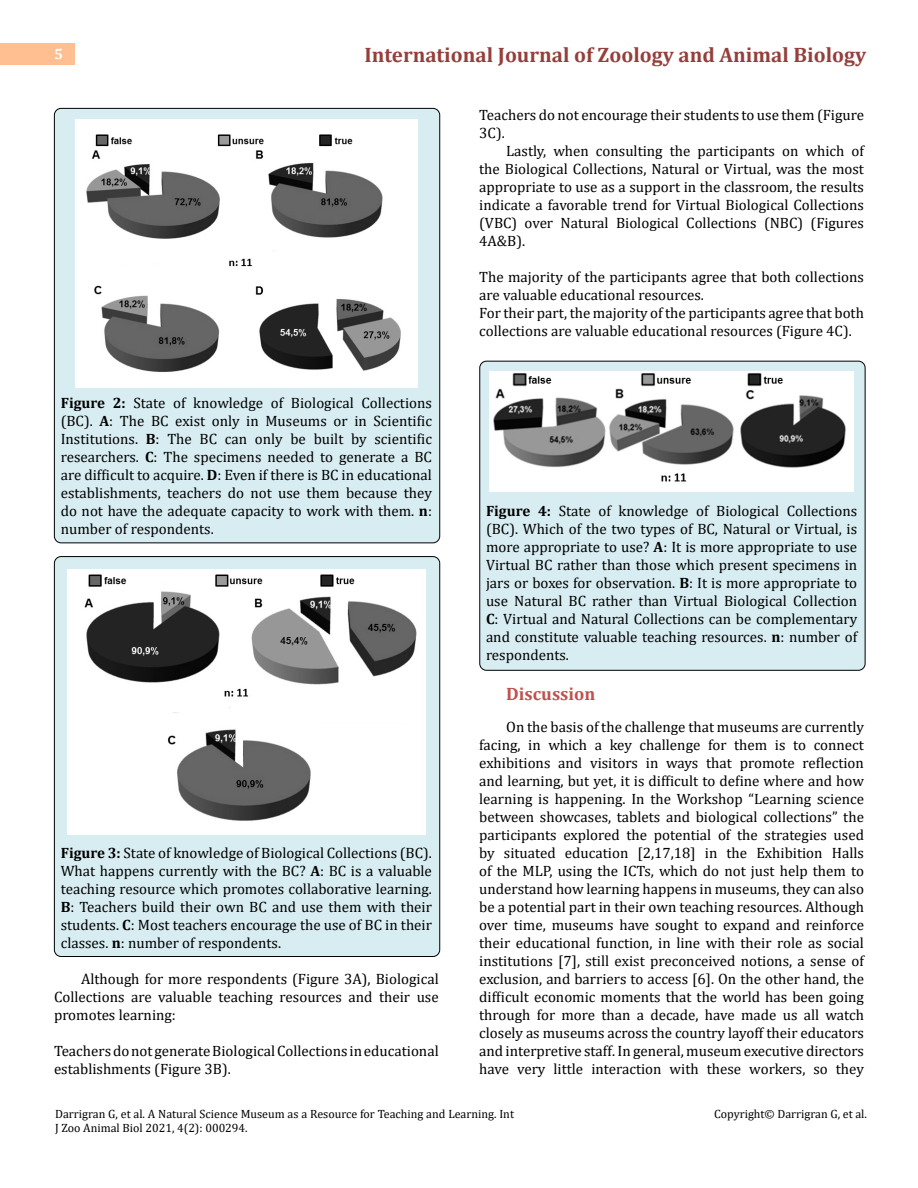
<style>
.page{position:relative;width:918px;height:1188px;background:#fff}
.page>*{position:absolute;margin:0;border:0;box-sizing:border-box;transform-origin:0 0}
.t1{font:700 21px "Cambria";color:#953f3c}
.t2{font:700 18px "Cambria";color:#c0504d}
.t3{font:15px/18px "Cambria";color:#000;text-align:justify}
.t4{font:700 15px "Cambria";color:#fff}
.t5{font:12px/14.4px "Cambria";color:#000}
.s1{font-weight:700}
</style>
<div class="page">
<div style="left:0;top:43px;width:75px;height:21px;background:#ffbf91"></div>
<div style="left:480px;top:361px;width:385px;height:309px;background:#d8edf2;border-radius:7px"></div>
<div style="left:479px;top:361px;width:387px;height:310px;border:1px solid #000;border-radius:7px"></div>
<div style="left:54px;top:557px;width:386px;height:400px;background:#d8edf2;border-radius:7px"></div>
<div style="left:54px;top:108px;width:386px;height:435px;background:#d8edf2;border-radius:7px"></div>
<img style="left:76px;top:120px;width:341px;height:268px">
<img style="left:67px;top:570px;width:358px;height:264px">
<img style="left:489px;top:372px;width:365px;height:120px">
<p class="t4" style="left:54px;top:44px;width:10px">5</p>
<h1 class="t1" style="left:364px;top:40px;width:503px">International Journal of Zoology and Animal Biology</h1>
<p class="t3" style="left:61px;top:393px;width:373px"><span class="s1">Figure 2:</span> State of knowledge of Biological Collections (BC). <span class="s1">A</span>: The BC exist only in Museums or in Scientific Institutions. <span class="s1">B</span>: The BC can only be built by scientific researchers. <span class="s1">C</span>: The specimens needed to generate a BC are difficult to acquire. <span class="s1">D</span>: Even if there is BC in educational establishments, teachers do not use them because they do not have the adequate capacity to work with them. <span class="s1">n</span>: number of respondents.</p>
<p class="t3" style="left:61px;top:843px;width:373px"><span class="s1">Figure 3:</span> State of knowledge of Biological Collections (BC).<br>What happens currently with the BC? <span class="s1">A</span>: BC is a valuable teaching resource which promotes collaborative learning.<br><span class="s1">B</span>: Teachers build their own BC and use them with their students. <span class="s1">C</span>: Most teachers encourage the use of BC in their classes. <span class="s1">n</span>: number of respondents.</p>
<p class="t3" style="left:54px;top:969px;width:386px;text-indent:27px">Although for more respondents (Figure 3A), Biological Collections are valuable teaching resources and their use promotes learning:</p>
<p class="t3" style="left:54px;top:1041px;width:386px">Teachers do not generate Biological Collections in educational establishments (Figure 3B).</p>
<p class="t3" style="left:479px;top:105px;width:386px">Teachers do not encourage their students to use them (Figure<br>3C).</p>
<p class="t3" style="left:479px;top:141px;width:386px;text-indent:27px">Lastly, when consulting the participants on which of the Biological Collections, Natural or Virtual, was the most appropriate to use as a support in the classroom, the results indicate a favorable trend for Virtual Biological Collections (VBC) over Natural Biological Collections (NBC) (Figures 4A&amp;B).</p>
<p class="t3" style="left:479px;top:267px;width:386px;text-align:left">The majority of the participants agree that both collections are valuable educational resources.<br>For their part, the majority of the participants agree that both collections are valuable educational resources (Figure 4C).</p>
<p class="t3" style="left:486px;top:501px;width:373px"><span class="s1">Figure 4:</span> State of knowledge of Biological Collections (BC). Which of the two types of BC, Natural or Virtual, is more appropriate to use? <span class="s1">A</span>: It is more appropriate to use Virtual BC rather than those which present specimens in jars or boxes for observation. <span class="s1">B</span>: It is more appropriate to use Natural BC rather than Virtual Biological Collection <span class="s1">C</span>: Virtual and Natural Collections can be complementary and constitute valuable teaching resources. <span class="s1">n</span>: number of respondents.</p>
<p class="t2" style="left:506px;top:681px;width:91px">Discussion</p>
<p class="t3" style="left:479px;top:717px;width:386px;text-indent:27px">On the basis of the challenge that museums are currently facing, in which a key challenge for them is to connect exhibitions and visitors in ways that promote reflection and learning, but yet, it is difficult to define where and how learning is happening. In the Workshop “Learning science between showcases, tablets and biological collections” the participants explored the potential of the strategies used by situated education [2,17,18] in the Exhibition Halls of the MLP, using the ICTs, which do not just help them to understand how learning happens in museums, they can also be a potential part in their own teaching resources. Although over time, museums have sought to expand and reinforce their educational function, in line with their role as social institutions [7], still exist preconceived notions, a sense of exclusion, and barriers to access [6]. On the other hand, the difficult economic moments that the world has been going through for more than a decade, have made us all watch closely as museums across the country layoff their educators and interpretive staff. In general, museum executive directors have very little interaction with these workers, so they</p>
<p class="t5" style="left:55px;top:1106px;width:460px">Darrigran G, et al. A Natural Science Museum as a Resource for Teaching and Learning. Int<br>J Zoo Animal Biol 2021, 4(2): 000294.</p>
<p class="t5" style="left:714px;top:1106px;width:154px">Copyright© Darrigran G, et al.</p>
</div>
